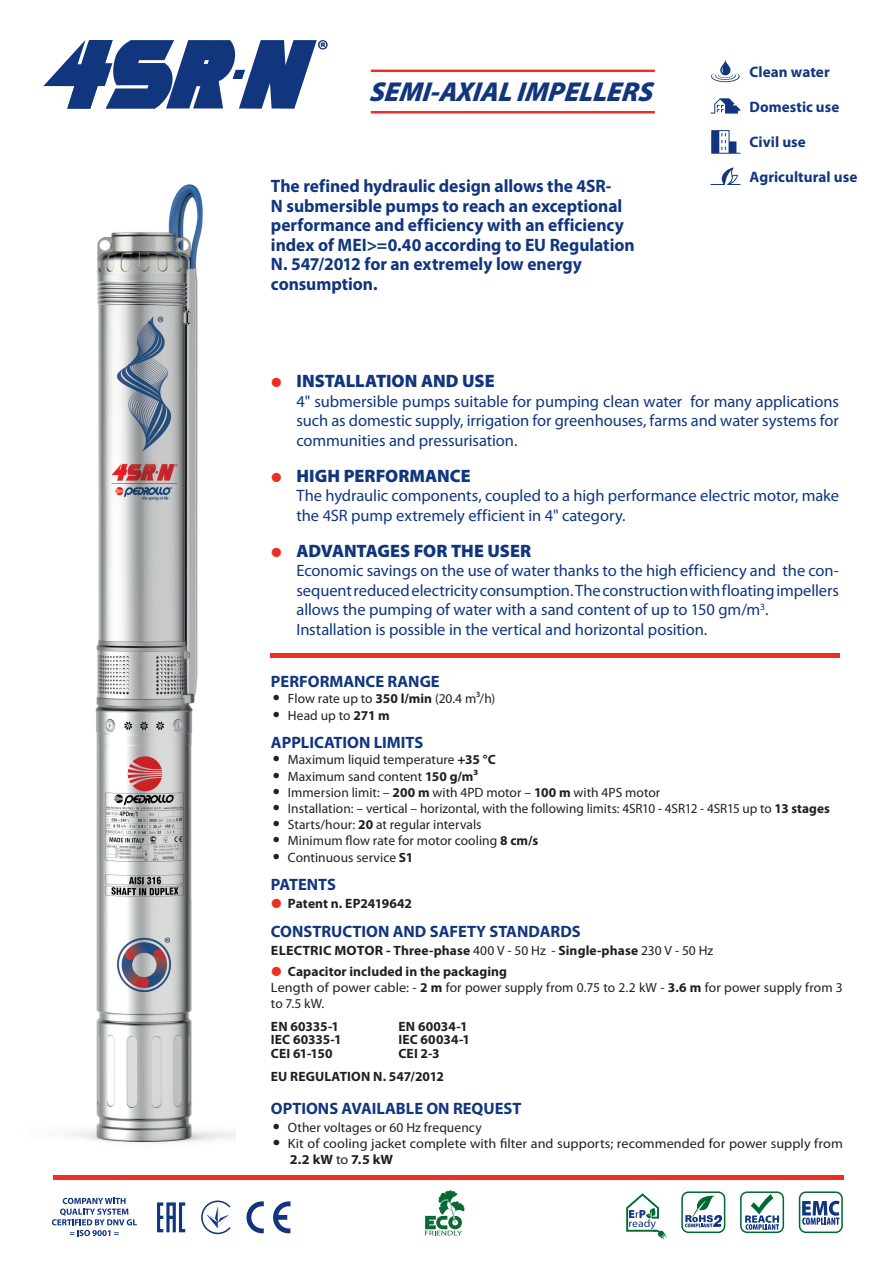
<style>
.page{position:relative;width:893px;height:1263px;background:#fff}
.page>*{position:absolute;margin:0;border:0;box-sizing:border-box;transform-origin:0 0}
.t1{font:italic 900 27.45px "Myriad Pro";color:#11367e}
.L-Punto_ROSSO{font:700 18px/19.5px "Myriad Pro";letter-spacing:-.005em;color:#11367e}
.t2{font:900 18px "Myriad Pro";color:#11367e}
.L-Punto_ROSSO-2{font:16.5px/19.5px "Myriad Pro";letter-spacing:-.005em;color:#11367e;text-align:justify}
.TITOLO_FASCIA_GRI{font:700 16.5px "Myriad Pro";color:#11367e}
.Testo_NORMALE{font:700 15.15px "Myriad Pro";letter-spacing:.005em;color:#11367e}
.Testo_NORMALE-2{font:13.5px "Myriad Pro";letter-spacing:.005em;color:#231f20}
.Testo_NORMALE-3{font:13.5px/16.2px "Myriad Pro";letter-spacing:.005em;color:#231f20;scale:1.05 1}
.Testo_NORMALE-4{font:700 13.5px "Myriad Pro";letter-spacing:.005em;color:#231f20}
.Testo_NORMALE-5{font:700 13.5px "Myriad Pro";letter-spacing:.005em;color:#231f20;scale:1.05 1}
.Testo_BOLD{font:700 13.5px "Myriad Pro";letter-spacing:.005em;color:#231f20}
.s1{font-weight:700;font-size:21px}
.s2{font-weight:700}
.s3{font-weight:400}
</style>
<div class="page">
<img style="left:53px;top:184px;width:182px;height:1014px">
<hr style="left:53px;top:1176px;width:791px;height:4px;background:#ee2e22">
<svg style="left:157px;top:1202px;width:28px;height:30px"></svg>
<svg style="left:201px;top:1200px;width:30px;height:34px"></svg>
<svg style="left:273px;top:1201px;width:18px;height:32px"></svg>
<svg style="left:246px;top:1201px;width:18px;height:32px"></svg>
<svg style="left:52px;top:1198px;width:85px;height:38px"></svg>
<svg style="left:626px;top:1193px;width:41px;height:46px"></svg>
<svg style="left:681px;top:1191px;width:44px;height:42px"></svg>
<svg style="left:740px;top:1191px;width:44px;height:42px"></svg>
<svg style="left:799px;top:1191px;width:44px;height:42px"></svg>
<svg style="left:425px;top:1190px;width:40px;height:45px"></svg>
<svg style="left:43px;top:40px;width:285px;height:69px"></svg>
<hr style="left:270px;top:653px;width:570px;height:4px;background:#ee2e22">
<hr style="left:371px;top:111px;width:284px;height:2px;background:#ee2e22">
<hr style="left:371px;top:70px;width:284px;height:2px;background:#ee2e22">
<svg style="left:710px;top:168px;width:31px;height:17px"></svg>
<svg style="left:711px;top:130px;width:30px;height:24px"></svg>
<svg style="left:710px;top:98px;width:31px;height:16px"></svg>
<svg style="left:711px;top:60px;width:29px;height:22px"></svg>
<p class="t1" style="left:370px;top:74px;width:288px">SEMI-AXIAL IMPELLERS</p>
<p class="L-Punto_ROSSO" style="left:271px;top:176px;width:365px">The refined hydraulic design allows the 4SR-<br>N submersible pumps to reach an exceptional performance and efficiency with an efficiency index of MEI&gt;=0.40 according to EU Regulation N. 547/2012 for an extremely low energy consumption.</p>
<p class="Testo_NORMALE" style="left:750px;top:62px;width:82px">Clean water</p>
<p class="Testo_NORMALE" style="left:750px;top:97px;width:91px">Domestic use</p>
<p class="Testo_NORMALE" style="left:750px;top:132px;width:58px">Civil use</p>
<p class="Testo_NORMALE" style="left:750px;top:167px;width:109px">Agricultural use</p>
<p class="t2" style="left:296px;top:369px;width:200px">INSTALLATION AND USE</p>
<p class="L-Punto_ROSSO-2" style="left:296px;top:391px;width:544px">4" submersible pumps suitable for pumping clean water for many applications such as domestic supply, irrigation for greenhouses, farms and water systems for communities and pressurisation.</p>
<p class="t2" style="left:296px;top:463px;width:176px">HIGH PERFORMANCE</p>
<p class="L-Punto_ROSSO-2" style="left:296px;top:485px;width:544px">The hydraulic components, coupled to a high performance electric motor, make the 4SR pump extremely efficient in 4" category.</p>
<p class="t2" style="left:296px;top:538px;width:236px">ADVANTAGES FOR THE USER</p>
<p class="L-Punto_ROSSO-2" style="left:296px;top:560px;width:544px">Economic savings on the use of water thanks to the high efficiency and the con&shy;sequent reduced electricity consumption. The construction with floating impellers allows the pumping of water with a sand content of up to 150 gm/m<sup>3</sup>.</p>
<p class="L-Punto_ROSSO-2" style="left:296px;top:619px;width:412px">Installation is possible in the vertical and horizontal position.</p>
<p class="TITOLO_FASCIA_GRI" style="left:271px;top:671px;width:170px">PERFORMANCE RANGE</p>
<p class="Testo_NORMALE-2" style="left:273px;top:691px;width:224px"><span class="s1">•</span> Flow rate up to <span class="s2">350 l/min</span> (20.4 m³/h)</p>
<p class="Testo_NORMALE-2" style="left:273px;top:707px;width:119px"><span class="s1">•</span> Head up to <span class="s2">271 m</span></p>
<p class="TITOLO_FASCIA_GRI" style="left:271px;top:732px;width:154px">APPLICATION LIMITS</p>
<p class="Testo_NORMALE-2" style="left:273px;top:751px;width:225px"><span class="s1">•</span> Maximum liquid temperature <span class="s2">+35 °C</span></p>
<p class="Testo_NORMALE-2" style="left:273px;top:768px;width:207px"><span class="s1">•</span> Maximum sand content <span class="s2">150 g/m³</span></p>
<p class="Testo_NORMALE-2" style="left:273px;top:784px;width:389px"><span class="s1">•</span> Immersion limit: – <span class="s2">200 m</span> with 4PD motor – <span class="s2">100 m</span> with 4PS motor</p>
<p class="Testo_NORMALE-2" style="left:273px;top:800px;width:559px"><span class="s1">•</span> Installation: – vertical – horizontal, with the following limits: 4SR10 - 4SR12 - 4SR15 up to <span class="s2">13 stages</span></p>
<p class="Testo_NORMALE-2" style="left:273px;top:816px;width:210px"><span class="s1">•</span> Starts/hour: <span class="s2">20</span> at regular intervals</p>
<p class="Testo_NORMALE-2" style="left:273px;top:832px;width:267px"><span class="s1">•</span> Minimum flow rate for motor cooling <span class="s2">8 cm/s</span></p>
<p class="Testo_NORMALE-2" style="left:273px;top:849px;width:142px"><span class="s1">•</span> Continuous service <span class="s2">S1</span></p>
<p class="TITOLO_FASCIA_GRI" style="left:271px;top:874px;width:67px">PATENTS</p>
<p class="Testo_NORMALE-4" style="left:288px;top:895px;width:126px">Patent n. EP2419642</p>
<p class="TITOLO_FASCIA_GRI" style="left:271px;top:920px;width:311px">CONSTRUCTION AND SAFETY STANDARDS</p>
<p class="Testo_NORMALE-5" style="left:271px;top:942px;width:423px">ELECTRIC MOTOR - Three-phase <span class="s3">400 V - 50 Hz -</span> Single-phase <span class="s3">230 V - 50 Hz</span></p>
<p class="Testo_NORMALE-4" style="left:288px;top:962px;width:221px">Capacitor included in the packaging</p>
<p class="Testo_NORMALE-3" style="left:271px;top:979px;width:546px">Length of power cable: - <span class="s2">2 m</span> for power supply from 0.75 to 2.2 kW - <span class="s2">3.6 m</span> for power supply from 3 to 7.5 kW.</p>
<p class="Testo_BOLD" style="left:271px;top:1017px;width:70px">EN 60335-1</p>
<p class="Testo_BOLD" style="left:271px;top:1031px;width:72px">IEC 60335-1</p>
<p class="Testo_BOLD" style="left:271px;top:1044px;width:63px">CEI 61-150</p>
<p class="Testo_BOLD" style="left:399px;top:1017px;width:71px">EN 60034-1</p>
<p class="Testo_BOLD" style="left:399px;top:1031px;width:73px">IEC 60034-1</p>
<p class="Testo_BOLD" style="left:399px;top:1044px;width:43px">CEI 2-3</p>
<p class="Testo_NORMALE-4" style="left:271px;top:1067px;width:175px">EU REGULATION N. 547/2012</p>
<p class="TITOLO_FASCIA_GRI" style="left:271px;top:1097px;width:252px">OPTIONS AVAILABLE ON REQUEST</p>
<p class="Testo_NORMALE-2" style="left:273px;top:1119px;width:211px"><span class="s1">•</span> Other voltages or 60 Hz frequency</p>
<p class="Testo_NORMALE-3" style="left:290px;top:1135px;width:528px;text-indent:-17px"><span class="s1">•</span> Kit of cooling jacket complete with filter and supports; recommended for power supply from<br><span class="s2">2.2 kW</span> to <span class="s2">7.5 kW</span></p>
</div>
